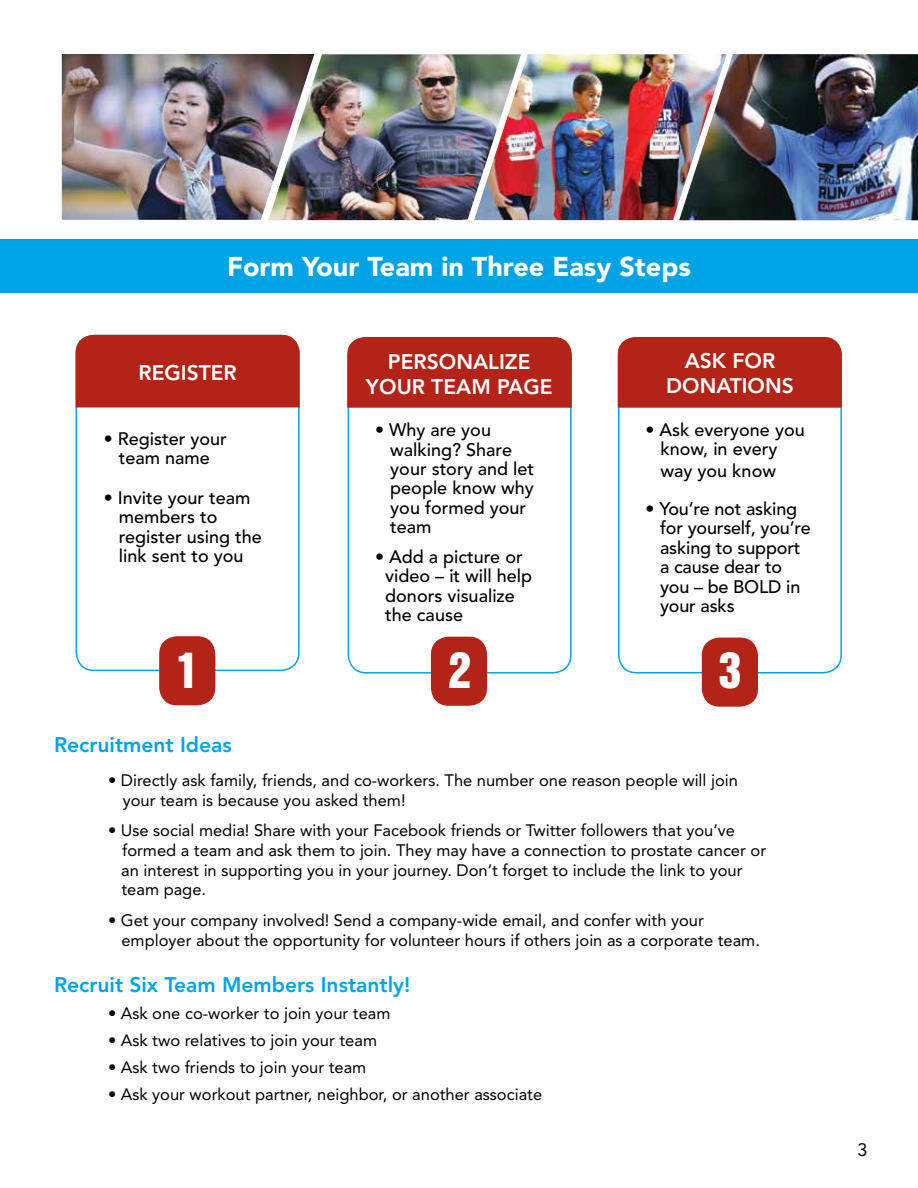
<style>
.page{position:relative;width:918px;height:1188px;background:#fff}
.page>*{position:absolute;margin:0;border:0;box-sizing:border-box;transform-origin:0 0}
.t1{font:45px "Helvetica Inserat";color:#fff}
.t2{font:900 27px "Avenir";color:#fff}
.t3{font:800 21px "Avenir";color:#00a4e4}
.t4{font:800 21px/25.2px "Avenir";color:#fff;text-align:center}
.t5{font:500 18px/19.5px "Avenir";color:#000}
.t6{font:18px "Avenir";color:#000}
.t7{font:16.5px/19.8px "Avenir";color:#000}
</style>
<div class="page">
<img style="left:62px;top:54px;width:206px;height:166px">
<img style="left:268px;top:54px;width:206px;height:166px">
<img style="left:474px;top:54px;width:205px;height:166px">
<img style="left:679px;top:54px;width:239px;height:166px">
<div style="left:0;top:239px;width:918px;height:54px;background:#00a4e4"></div>
<div style="left:76px;top:335px;width:224px;height:336px;border:2px solid #00a4e4;border-radius:18px"></div>
<div style="left:76px;top:335px;width:224px;height:72px;background:#b32317"></div>
<div style="left:348px;top:337px;width:224px;height:337px;border:2px solid #00a4e4;border-radius:18px"></div>
<div style="left:347px;top:337px;width:225px;height:71px;background:#b32317"></div>
<div style="left:618px;top:337px;width:224px;height:336px;border:2px solid #00a4e4;border-radius:18px"></div>
<div style="left:618px;top:337px;width:224px;height:71px;background:#b32317"></div>
<div style="left:159px;top:636px;width:56px;height:69px;background:#b32317;border-radius:18px"></div>
<div style="left:431px;top:637px;width:56px;height:69px;background:#b32317;border-radius:18px"></div>
<div style="left:702px;top:638px;width:56px;height:69px;background:#b32317;border-radius:18px"></div>
<h2 class="t2" style="left:227px;top:250px;width:465px">Form Your Team in Three Easy Steps</h2>
<p class="t4" style="left:138px;top:360px;width:100px">REGISTER</p>
<p class="t5" style="left:104px;top:429px;width:125px;text-align:center">• Register your team name</p>
<p class="t5" style="left:119px;top:488px;width:144px;text-indent:-15px">• Invite your team members to register using the link sent to you</p>
<p class="t4" style="left:366px;top:349px;width:188px">PERSONALIZE<br>YOUR TEAM PAGE</p>
<p class="t5" style="left:390px;top:420px;width:145px;text-indent:-15px">• Why are you walking? Share your story and let people know why you formed your team</p>
<p class="t5" style="left:385px;top:547px;width:148px;text-indent:-10px">• Add a picture or video – it will help donors visualize the cause</p>
<p class="t4" style="left:666px;top:348px;width:129px">ASK FOR<br>DONATIONS</p>
<p class="t5" style="left:661px;top:420px;width:146px;text-indent:-15px">• Ask everyone you know, in every</p>
<p class="t5" style="left:661px;top:462px;width:117px">way you know</p>
<p class="t5" style="left:660px;top:499px;width:152px;text-indent:-14px">• You’re not asking for yourself, you’re asking to support a cause dear to you – be BOLD in your asks</p>
<h1 class="t1" style="left:176px;top:643px;width:24px">1</h1>
<h1 class="t1" style="left:448px;top:643px;width:24px">2</h1>
<h1 class="t1" style="left:719px;top:643px;width:24px">3</h1>
<p class="t3" style="left:54px;top:733px;width:179px">Recruitment Ideas</p>
<p class="t7" style="left:123px;top:770px;width:617px;text-indent:-15px">• Directly ask family, friends, and co-workers. The number one reason people will join your team is because you asked them!</p>
<p class="t7" style="left:121px;top:821px;width:647px;text-indent:-13px">• Use social media! Share with your Facebook friends or Twitter followers that you’ve formed a team and ask them to join. They may have a connection to prostate cancer or an interest in supporting you in your journey. Don’t forget to include the link to your team page.</p>
<p class="t7" style="left:121px;top:910px;width:640px;text-indent:-13px">• Get your company involved! Send a company-wide email, and confer with your employer about the opportunity for volunteer hours if others join as a corporate team.</p>
<p class="t3" style="left:54px;top:973px;width:358px">Recruit Six Team Members Instantly!</p>
<p class="t7" style="left:108px;top:1004px;width:284px">• Ask one co-worker to join your team</p>
<p class="t7" style="left:108px;top:1031px;width:271px">• Ask two relatives to join your team</p>
<p class="t7" style="left:108px;top:1058px;width:260px">• Ask two friends to join your team</p>
<p class="t7" style="left:108px;top:1085px;width:436px">• Ask your workout partner, neighbor, or another associate</p>
<p class="t6" style="left:858px;top:1139px;width:12px">3</p>
</div>
